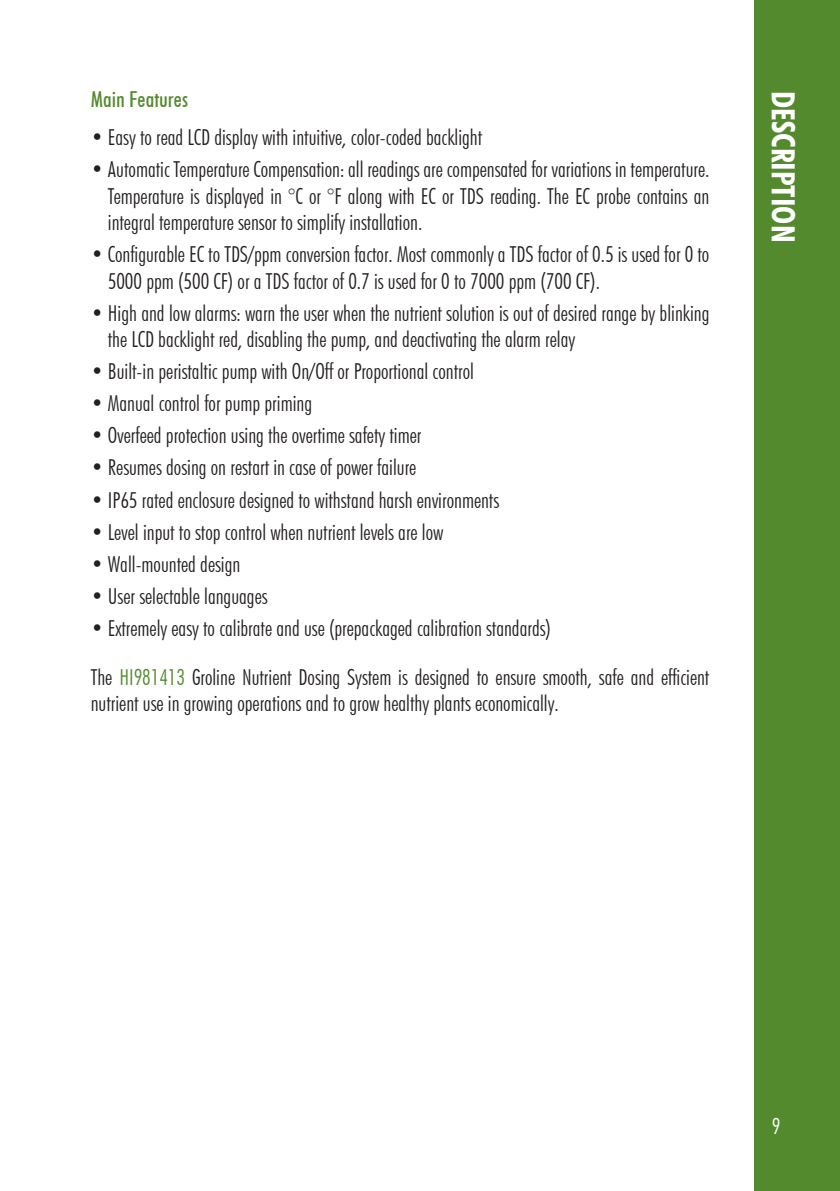
<style>
.page{position:relative;width:840px;height:1191px;background:#fff}
.page>*{position:absolute;margin:0;border:0;box-sizing:border-box;transform-origin:0 0}
.t1{font:700 condensed 32px "Futura BT";color:#fff}
.t2{font:300 condensed 22px/26.4px "Futura BT";color:#231f20}
.t3{font:500 condensed 22px "Futura BT";color:#548a2e}
.t4{font:300 condensed 22px "Futura BT";color:#fff}
.s1{color:#548a2e}
</style>
<div class="page">
<div style="left:754px;top:0;width:85px;height:1191px;background:#548a2e"></div>
<p class="t3" style="left:91px;top:86px;width:99px">Main Features</p>
<p class="t2" style="left:91px;top:124px;width:392px">• Easy to read LCD display with intuitive, color-coded backlight</p>
<p class="t2" style="left:108px;top:156px;width:603px;text-align:justify;text-indent:-17px">• Automatic Temperature Compensation: all readings are compensated for variations in temperature.<br>Temperature is displayed in °C or °F along with EC or TDS reading. The EC probe contains an integral temperature sensor to simplify installation.</p>
<p class="t2" style="left:108px;top:241px;width:602px;text-indent:-17px">• Configurable EC to TDS/ppm conversion factor. Most commonly a TDS factor of 0.5 is used for 0 to<br>5000 ppm (500 CF) or a TDS factor of 0.7 is used for 0 to 7000 ppm (700 CF).</p>
<p class="t2" style="left:108px;top:299px;width:603px;text-indent:-17px">• High and low alarms: warn the user when the nutrient solution is out of desired range by blinking the LCD backlight red, disabling the pump, and deactivating the alarm relay</p>
<p class="t2" style="left:91px;top:358px;width:384px">• Built-in peristaltic pump with On/Off or Proportional control</p>
<p class="t2" style="left:91px;top:390px;width:223px">• Manual control for pump priming</p>
<p class="t2" style="left:91px;top:422px;width:332px">• Overfeed protection using the overtime safety timer</p>
<p class="t2" style="left:91px;top:454px;width:327px">• Resumes dosing on restart in case of power failure</p>
<p class="t2" style="left:91px;top:486px;width:409px">• IP65 rated enclosure designed to withstand harsh environments</p>
<p class="t2" style="left:91px;top:518px;width:354px">• Level input to stop control when nutrient levels are low</p>
<p class="t2" style="left:91px;top:550px;width:151px">• Wall-mounted design</p>
<p class="t2" style="left:91px;top:582px;width:178px">• User selectable languages</p>
<p class="t2" style="left:91px;top:614px;width:461px">• Extremely easy to calibrate and use (prepackaged calibration standards)</p>
<p class="t2" style="left:91px;top:664px;width:619px">The <span class="s1">HI981413</span> Groline Nutrient Dosing System is designed to ensure smooth, safe and efficient nutrient use in growing operations and to grow healthy plants economically.</p>
<h1 class="t1" style="left:802px;top:91px;width:153px;rotate:90deg">DESCRIPTION</h1>
<p class="t4" style="left:771px;top:1113px;width:10px">9</p>
</div>
